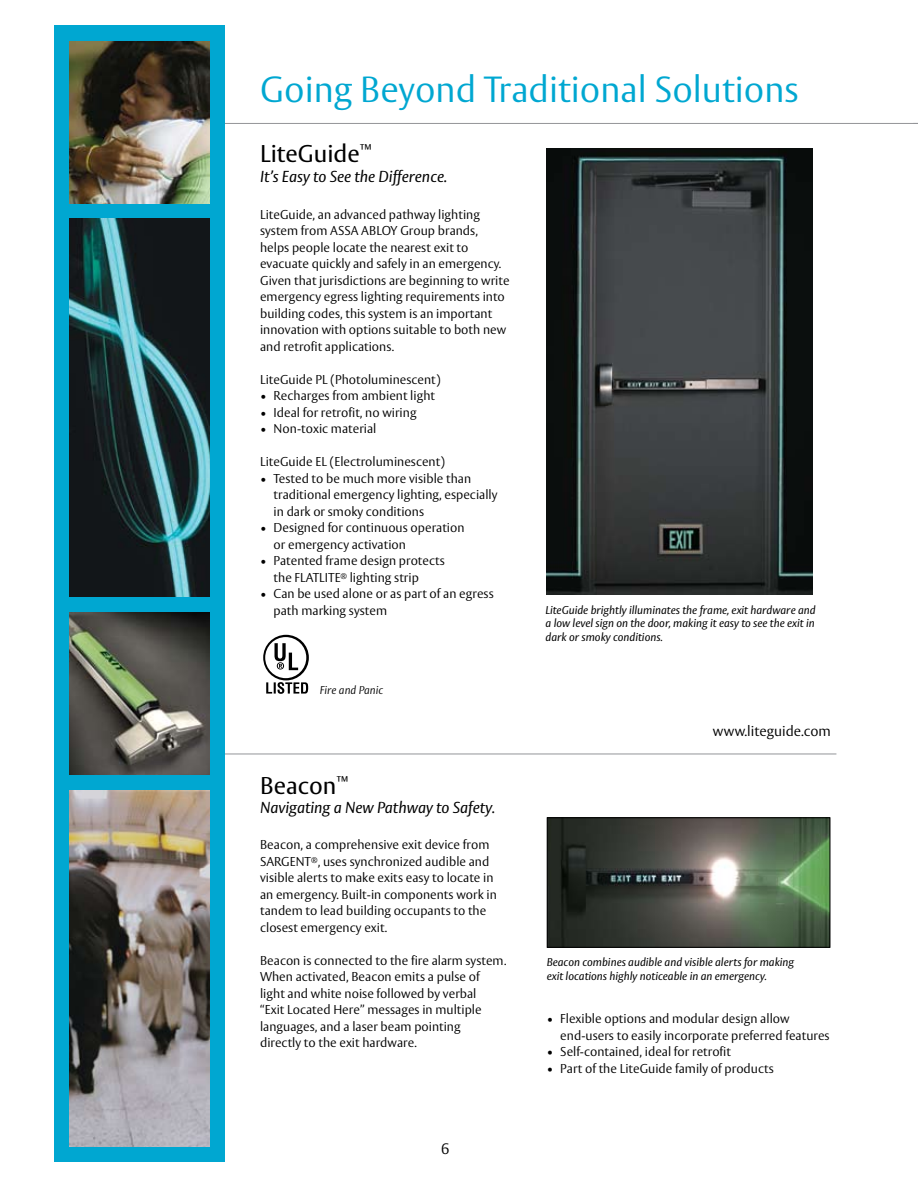
<style>
.page{position:relative;width:918px;height:1188px;background:#fff}
.page>*{position:absolute;margin:0;border:0;box-sizing:border-box;transform-origin:0 0}
.t1{font:300 36px "ASSA Vesta";color:#00a7d1}
.t2{font:24px "ASSA Vesta";color:#000}
.t3{font:italic 15.75px "ASSA Vesta";color:#000}
.t4{font:300 15px "ASSA Vesta";color:#000}
.t5{font:300 14.25px "ASSA Vesta";color:#000}
.t6{font:300 12.75px/16.5px "ASSA Vesta";color:#000}
.t7{font:italic 11.25px/13.5px "ASSA Vesta";color:#000;text-align:justify}
.t8{font:italic 300 11.25px "ASSA Vesta";color:#000}
.s1{font-weight:400}
</style>
<div class="page">
<hr style="left:214px;top:754px;width:622px;height:1px;background:#939598">
<hr style="left:220px;top:123px;width:698px;height:1px;background:#939598">
<img style="left:549px;top:819px;width:279px;height:127px">
<div style="left:547px;top:817px;width:283px;height:131px;border:1px solid #000"></div>
<div style="left:54px;top:26px;width:171px;height:1136px;background:#00a7d1"></div>
<img style="left:547px;top:149px;width:266px;height:445px">
<img style="left:69px;top:791px;width:140px;height:355px">
<img style="left:69px;top:219px;width:140px;height:377px">
<img style="left:69px;top:612px;width:140px;height:162px">
<img style="left:69px;top:41px;width:140px;height:162px">
<svg style="left:263px;top:635px;width:46px;height:45px"></svg>
<div style="left:265px;top:637px;width:41px;height:41px;background:#fff;border-radius:50%"></div>
<svg style="left:275px;top:643px;width:23px;height:27px"></svg>
<svg style="left:266px;top:682px;width:42px;height:12px"></svg>
<h1 class="t1" style="left:260px;top:68px;width:540px">Going Beyond Traditional Solutions</h1>
<h2 class="t2" style="left:260px;top:139px;width:113px">LiteGuide<sup>™</sup></h2>
<p class="t3" style="left:260px;top:167px;width:189px">It’s Easy to See the Difference.</p>
<p class="t6" style="left:260px;top:207px;width:251px">LiteGuide, an advanced pathway lighting system from ASSA ABLOY Group brands, helps people locate the nearest exit to evacuate quickly and safely in an emergency.<br>Given that jurisdictions are beginning to write emergency egress lighting requirements into building codes, this system is an important innovation with options suitable to both new and retrofit applications.</p>
<p class="t6" style="left:260px;top:372px;width:182px">LiteGuide PL (Photoluminescent)</p>
<p class="t6" style="left:260px;top:388px;width:177px">• Recharges from ambient light</p>
<p class="t6" style="left:260px;top:405px;width:158px">• Ideal for retrofit, no wiring</p>
<p class="t6" style="left:260px;top:421px;width:118px">• Non-toxic material</p>
<p class="t6" style="left:260px;top:454px;width:187px">LiteGuide EL (Electroluminescent)</p>
<p class="t6" style="left:274px;top:471px;width:225px;text-indent:-14px">• Tested to be much more visible than traditional emergency lighting, especially in dark or smoky conditions</p>
<p class="t6" style="left:274px;top:520px;width:192px;text-indent:-14px">• Designed for continuous operation or emergency activation</p>
<p class="t6" style="left:274px;top:553px;width:173px;text-indent:-14px">• Patented frame design protects the FLATLITE<sup>®</sup> lighting strip</p>
<p class="t6" style="left:274px;top:586px;width:222px;text-indent:-14px">• Can be used alone or as part of an egress path marking system</p>
<p class="t8" style="left:320px;top:683px;width:65px">Fire and Panic</p>
<h2 class="t2" style="left:260px;top:771px;width:90px">Beacon<sup>™</sup></h2>
<p class="t3" style="left:260px;top:798px;width:237px">Navigating a New Pathway to Safety.</p>
<p class="t6" style="left:260px;top:837px;width:238px">Beacon, a comprehensive exit device from SARGENT<sup>®</sup>, uses synchronized audible and visible alerts to make exits easy to locate in an emergency. Built-in components work in tandem to lead building occupants to the closest emergency exit.</p>
<p class="t6" style="left:260px;top:953px;width:248px">Beacon is connected to the fire alarm system.<br>When activated, Beacon emits a pulse of light and white noise followed by verbal<br>“Exit Located Here” messages in multiple languages, and a laser beam pointing<br>directly to the exit hardware.</p>
<p class="t4" style="left:441px;top:1140px;width:10px">6</p>
<p class="t7" style="left:546px;top:604px;width:272px">LiteGuide brightly illuminates the frame, exit hardware and a low level sign on the door, making it easy to see the exit in dark or smoky conditions.</p>
<p class="t5" style="left:713px;top:722px;width:120px">www.liteguide.com</p>
<p class="t7" style="left:547px;top:956px;width:249px">Beacon combines audible and visible alerts for making exit locations highly noticeable in an emergency.</p>
<p class="t6" style="left:560px;top:1011px;width:271px;text-indent:-14px">• Flexible options and modular design allow end-users to easily incorporate preferred features</p>
<p class="t6" style="left:547px;top:1044px;width:186px"><span class="s1">•</span> Self-contained, ideal for retrofit</p>
<p class="t6" style="left:547px;top:1061px;width:229px"><span class="s1">•</span> Part of the LiteGuide family of products</p>
</div>
